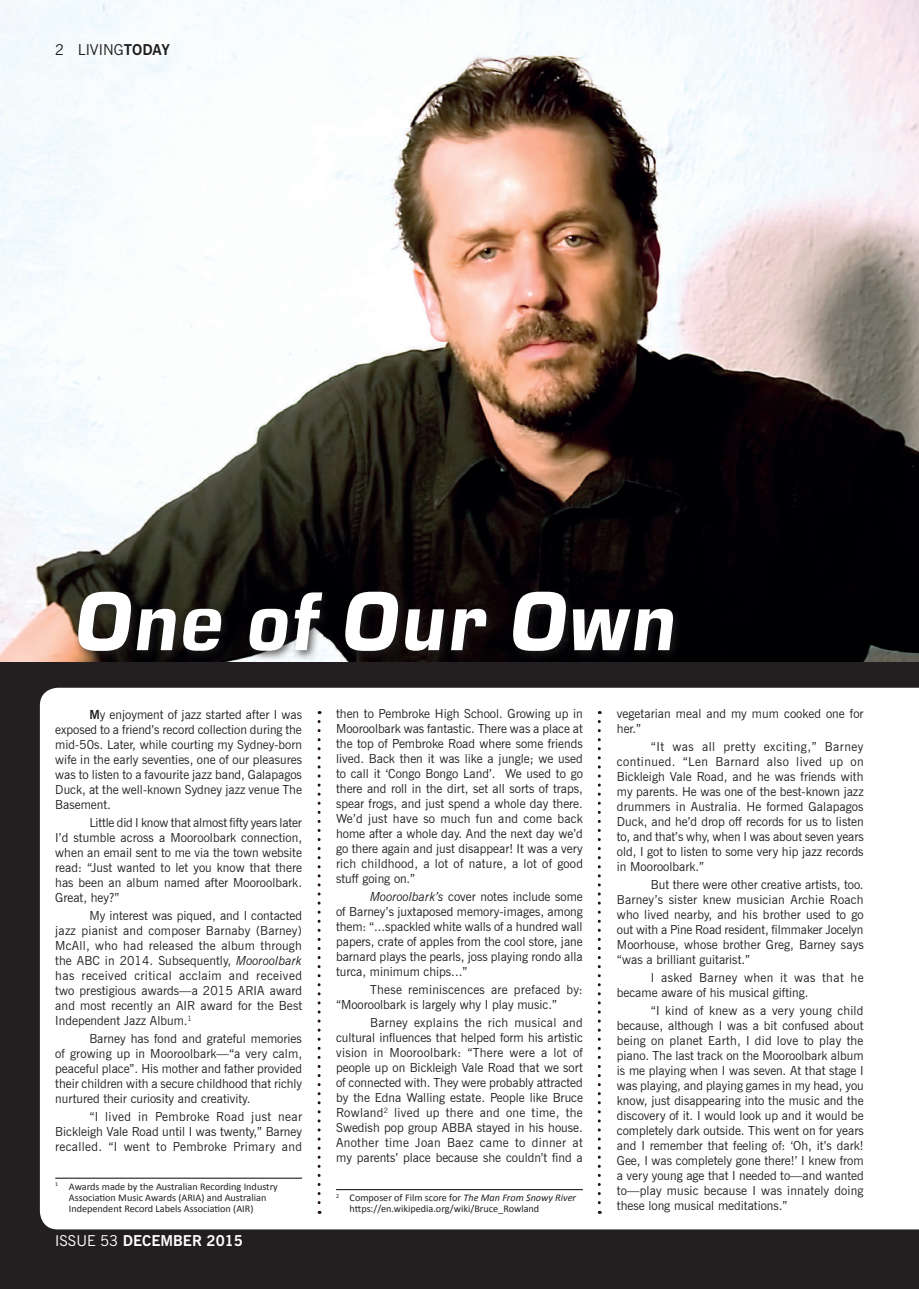
<style>
.page{position:relative;width:919px;height:1289px;background:#fff}
.page>*{position:absolute;margin:0;border:0;box-sizing:border-box;transform-origin:0 0}
.t1{font:italic 700 79.35px "Square 721";color:#fff}
.t2{font:700 15px "News Gothic BT";color:#fff}
.t3{font:15px "News Gothic BT";color:#231f20}
.t4{font:12.45px/15px "News Gothic BT";color:#231f20;text-align:justify}
.t5{font:10.2px/11.4px "Calibri";color:#231f20}
.s1{font-weight:700}
.s2{font-style:italic}
.s3{font-weight:400}
</style>
<div class="page">
<div style="left:0;top:0;width:918px;height:1288px;background:#231f20"></div>
<div style="left:40px;top:687px;width:878px;height:542px;background:#fff"></div>
<hr style="left:55px;top:1177px;width:247px;height:1px;background:#231f20">
<hr style="left:336px;top:1188px;width:247px;height:2px;background:#231f20">
<img style="left:0;top:0;width:918px;height:662px">
<div style="left:72px;top:587px;width:756px;height:118px;background:#231f20;opacity:.75"></div>
<svg style="left:317px;top:721px;width:3px;height:492px"></svg>
<svg style="left:597px;top:721px;width:3px;height:492px"></svg>
<p class="t3" style="left:55px;top:41px;width:116px">2 LIVING<span class="s1">TODAY</span></p>
<h1 class="t1" style="left:71px;top:573px;width:604px">One of Our Own</h1>
<p class="t4" style="left:55px;top:706px;width:248px;text-indent:34px"><span class="s1">M</span>y enjoyment of jazz started after I was exposed to a friend’s record collection during the mid-50s. Later, while courting my Sydney-born wife in the early seventies, one of our pleasures was to listen to a favourite jazz band, Galapagos Duck, at the well-known Sydney jazz venue The Basement.</p>
<p class="t4" style="left:55px;top:814px;width:248px;text-indent:34px">Little did I know that almost fifty years later I’d stumble across a Mooroolbark connection, when an email sent to me via the town website read: “Just wanted to let you know that there has been an album named after Mooroolbark.<br>Great, hey?”</p>
<p class="t4" style="left:55px;top:907px;width:248px;text-indent:34px">My interest was piqued, and I contacted jazz pianist and composer Barnaby (Barney)<br>McAll, who had released the album through the ABC in 2014. Subsequently, <span class="s2">Mooroolbark </span>has received critical acclaim and received two prestigious awards—a 2015 ARIA award and most recently an AIR award for the Best Independent Jazz Album.<sup>1</sup></p>
<p class="t4" style="left:55px;top:1030px;width:248px;text-indent:34px">Barney has fond and grateful memories of growing up in Mooroolbark—“a very calm, peaceful place”. His mother and father provided their children with a secure childhood that richly nurtured their curiosity and creativity.</p>
<p class="t4" style="left:55px;top:1108px;width:248px;text-indent:34px">“I lived in Pembroke Road just near Bickleigh Vale Road until I was twenty,” Barney recalled. “I went to Pembroke Primary and</p>
<p class="t5" style="left:69px;top:1179px;width:210px;text-indent:-13px"><sup>1</sup> Awards made by the Australian Recording Industry<br>Association Music Awards (ARIA) and Australian<br>Independent Record Labels Association (AIR)</p>
<p class="t2" style="left:55px;top:1231px;width:189px"><span class="s3">ISSUE 53</span> DECEMBER 2015</p>
<p class="t4" style="left:336px;top:706px;width:248px">then to Pembroke High School. Growing up in Mooroolbark was fantastic. There was a place at the top of Pembroke Road where some friends lived. Back then it was like a jungle; we used to call it ‘Congo Bongo Land’. We used to go there and roll in the dirt, set all sorts of traps, spear frogs, and just spend a whole day there.<br>We’d just have so much fun and come back home after a whole day. And the next day we’d go there again and just disappear! It was a very rich childhood, a lot of nature, a lot of good stuff going on.”</p>
<p class="t4" style="left:336px;top:889px;width:248px;text-indent:34px"><span class="s2">Mooroolbark’s</span> cover notes include some of Barney’s juxtaposed memory-images, among them: “...spackled white walls of a hundred wall papers, crate of apples from the cool store, jane barnard plays the pearls, joss playing rondo alla turca, minimum chips...”</p>
<p class="t4" style="left:336px;top:982px;width:248px;text-indent:34px">These reminiscences are prefaced by: “Mooroolbark is largely why I play music.”</p>
<p class="t4" style="left:336px;top:1015px;width:248px;text-indent:34px">Barney explains the rich musical and cultural influences that helped form his artistic vision in Mooroolbark: “There were a lot of people up on Bickleigh Vale Road that we sort of connected with. They were probably attracted by the Edna Walling estate. People like Bruce Rowland<sup>2</sup> lived up there and one time, the Swedish pop group ABBA stayed in his house.<br>Another time Joan Baez came to dinner at my parents’ place because she couldn’t find a</p>
<p class="t5" style="left:349px;top:1191px;width:228px;text-indent:-14px"><sup>2</sup> Composer of Film score for <span class="s2">The Man From Snowy River </span>https://en.wikipedia.org/wiki/Bruce_Rowland</p>
<p class="t4" style="left:617px;top:706px;width:248px">vegetarian meal and my mum cooked one for her.”</p>
<p class="t4" style="left:617px;top:739px;width:248px;text-indent:34px">“It was all pretty exciting,” Barney continued. “Len Barnard also lived up on Bickleigh Vale Road, and he was friends with my parents. He was one of the best-known jazz drummers in Australia. He formed Galapagos Duck, and he’d drop off records for us to listen to, and that’s why, when I was about seven years old, I got to listen to some very hip jazz records in Mooroolbark.”</p>
<p class="t4" style="left:617px;top:877px;width:248px;text-indent:34px">But there were other creative artists, too.<br>Barney’s sister knew musician Archie Roach who lived nearby, and his brother used to go out with a Pine Road resident, filmmaker Jocelyn Moorhouse, whose brother Greg, Barney says “was a brilliant guitarist.”</p>
<p class="t4" style="left:617px;top:970px;width:248px;text-indent:34px">I asked Barney when it was that he became aware of his musical gifting.</p>
<p class="t4" style="left:617px;top:1003px;width:248px;text-indent:34px">“I kind of knew as a very young child because, although I was a bit confused about being on planet Earth, I did love to play the piano. The last track on the Mooroolbark album is me playing when I was seven. At that stage I was playing, and playing games in my head, you know, just disappearing into the music and the discovery of it. I would look up and it would be completely dark outside. This went on for years and I remember that feeling of: ‘Oh, it’s dark!<br>Gee, I was completely gone there!’ I knew from a very young age that I needed to—and wanted to—play music because I was innately doing these long musical meditations.”</p>
</div>
